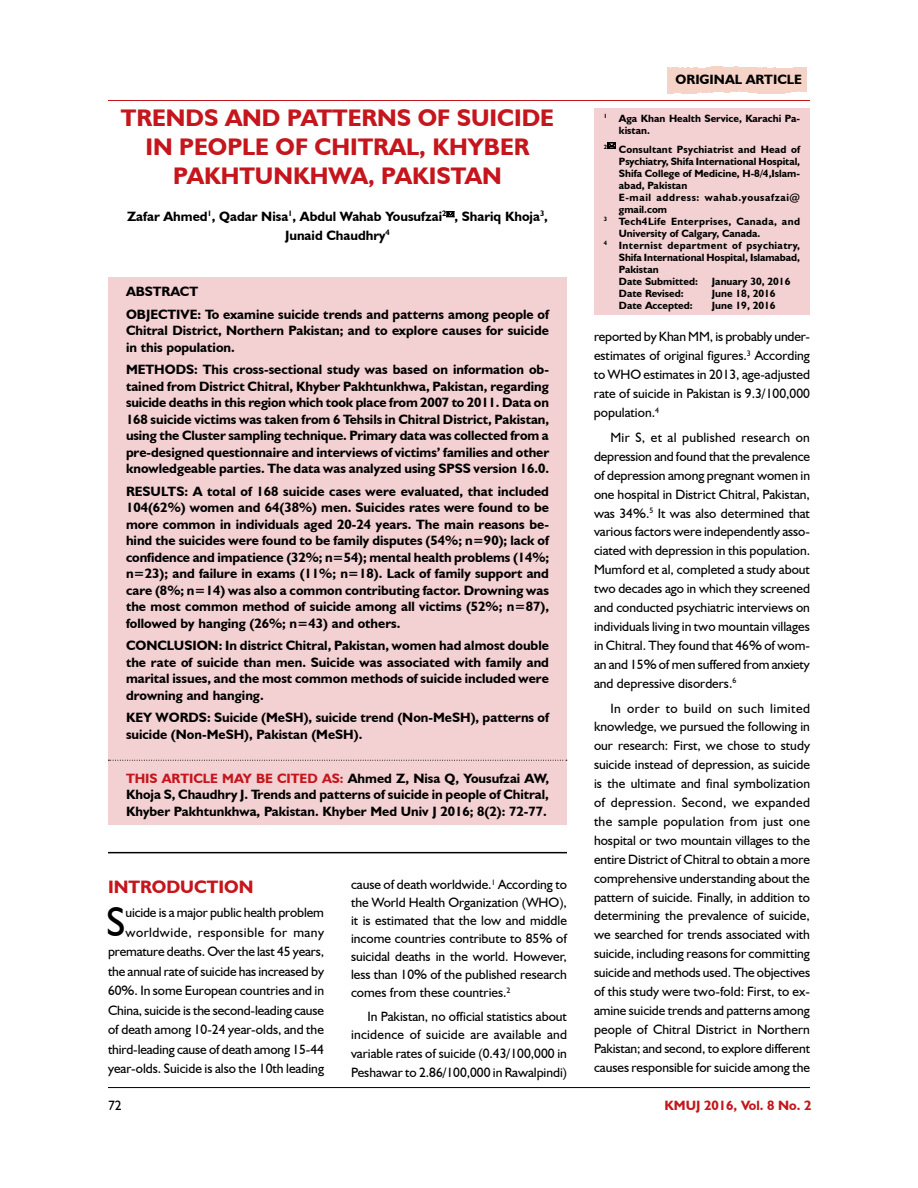
<style>
.page{position:relative;width:918px;height:1188px;background:#fff}
.page>*{position:absolute;margin:0;border:0;box-sizing:border-box;transform-origin:0 0}
.t1{font:41.1px "Humanist 521 BT";color:#000}
.t2{font:700 24px/28.8px "Humanist 521 BT";color:#c4161c;text-align:center}
.t3{font:700 18px "Humanist 521 BT";color:#c4161c}
.t4{font:13.5px/18.9px "Humanist 521 BT";color:#000;text-align:justify}
.t5{font:700 13.5px/16.5px "Humanist 521 BT";color:#000;text-align:justify}
.t6{font:700 13.5px "Humanist 521 BT";color:#c4161c}
.t7{font:700 10.5px/12px "Humanist 521 BT";color:#000}
.t8{font:700 10.5px "Humanist 521 BT";letter-spacing:.035em;color:#000}
.t9{font:700 10.5px "Humanist 521 BT";letter-spacing:.02em;color:#000}
.t10{font:700 10.5px "Humanist 521 BT";letter-spacing:.055em;color:#000}
.s1{color:#c4161c}
</style>
<div class="page">
<hr style="left:108px;top:1087px;width:702px;height:1px;background:#000">
<hr style="left:108px;top:100px;width:702px;height:1px;background:#c4161c">
<svg style="left:667px;top:92px;width:46px;height:2px"></svg>
<svg style="left:667px;top:66px;width:140px;height:3px"></svg>
<div style="left:594px;top:108px;width:216px;height:207px;background:#f3d0d2"></div>
<div style="left:108px;top:277px;width:459px;height:548px;background:#f3d0d2"></div>
<svg style="left:108px;top:760px;width:459px;height:1px"></svg>
<hr style="left:108px;top:852px;width:459px;height:1px;background:#000">
<svg style="left:446px;top:211px;width:8px;height:6px"></svg>
<svg style="left:607px;top:142px;width:10px;height:7px"></svg>
<h2 class="t2" style="left:121px;top:103px;width:435px">TRENDS AND PATTERNS OF SUICIDE<br>IN PEOPLE OF CHITRAL, KHYBER<br>PAKHTUNKHWA, PAKISTAN</h2>
<p class="t5" style="left:127px;top:206px;width:422px;line-height:18.9px;text-align:center">Zafar Ahmed<sup>1</sup>, Qadar Nisa<sup>1</sup>, Abdul Wahab Yousufzai<sup>2</sup> , Shariq Khoja<sup>3</sup>,<br>Junaid Chaudhry<sup>4</sup></p>
<p class="t5" style="left:126px;top:280px;width:424px;line-height:22.5px">ABSTRACT<br>OBJECTIVE: To examine suicide trends and patterns among people of</p>
<p class="t5" style="left:126px;top:322px;width:424px">Chitral District, Northern Pakistan; and to explore causes for suicide in this population.</p>
<p class="t5" style="left:126px;top:361px;width:425px">METHODS: This cross-sectional study was based on information ob&shy;tained from District Chitral, Khyber Pakhtunkhwa, Pakistan, regarding suicide deaths in this region which took place from 2007 to 2011. Data on 168 suicide victims was taken from 6 Tehsils in Chitral District, Pakistan, using the Cluster sampling technique. Primary data was collected from a pre-designed questionnaire and interviews of victims’ families and other knowledgeable parties. The data was analyzed using SPSS version 16.0.</p>
<p class="t5" style="left:126px;top:483px;width:425px">RESULTS: A total of 168 suicide cases were evaluated, that included 104(62%) women and 64(38%) men. Suicides rates were found to be more common in individuals aged 20-24 years. The main reasons be&shy;hind the suicides were found to be family disputes (54%; n=90); lack of confidence and impatience (32%; n=54); mental health problems (14%; n=23); and failure in exams (11%; n=18). Lack of family support and care (8%; n=14) was also a common contributing factor. Drowning was the most common method of suicide among all victims (52%; n=87), followed by hanging (26%; n=43) and others.</p>
<p class="t5" style="left:126px;top:637px;width:425px">CONCLUSION: In district Chitral, Pakistan, women had almost double the rate of suicide than men. Suicide was associated with family and marital issues, and the most common methods of suicide included were drowning and hanging.</p>
<p class="t5" style="left:126px;top:709px;width:425px">KEY WORDS: Suicide (MeSH), suicide trend (Non-MeSH), patterns of suicide (Non-MeSH), Pakistan (MeSH).</p>
<p class="t5" style="left:126px;top:770px;width:425px"><span class="s1">THIS ARTICLE MAY BE CITED AS:</span> Ahmed Z, Nisa Q, Yousufzai AW, Khoja S, Chaudhry J. Trends and patterns of suicide in people of Chitral, Khyber Pakhtunkhwa, Pakistan. Khyber Med Univ J 2016; 8(2): 72-77.</p>
<h3 class="t3" style="left:108px;top:875px;width:147px">INTRODUCTION</h3>
<h1 class="t1" style="left:106px;top:897px;width:20px">S</h1>
<p class="t4" style="left:108px;top:903px;width:218px;line-height:19.5px;text-align:right">uicide is a major public health problem worldwide, responsible for many premature deaths. Over the last 45 years, the annual rate of suicide has increased by 60%. In some European countries and in China, suicide is the second-leading cause of death among 10-24 year-olds, and the third-leading cause of death among 15-44 year-olds. Suicide is also the 10th leading</p>
<p class="t4" style="left:351px;top:875px;width:218px;line-height:18px">cause of death worldwide.<sup>1</sup> According to the World Health Organization (WHO), it is estimated that the low and middle income countries contribute to 85% of suicidal deaths in the world. However, less than 10% of the published research comes from these countries.<sup>2</sup></p>
<p class="t4" style="left:351px;top:1007px;width:218px;text-indent:16px">In Pakistan, no official statistics about incidence of suicide are available and variable rates of suicide (0.43/100,000 in Peshawar to 2.86/100,000 in Rawalpindi)</p>
<p class="t5" style="left:676px;top:71px;width:128px">ORIGINAL ARTICLE</p>
<p class="t7" style="left:619px;top:112px;width:183px;text-indent:-15px"><sup>1</sup> Aga Khan Health Service, Karachi Pa&shy;kistan.</p>
<p class="t9" style="left:604px;top:143px;width:198px"><sup>2</sup> Consultant Psychiatrist and Head of</p>
<p class="t7" style="left:619px;top:155px;width:183px">Psychiatry, Shifa International Hospital,</p>
<p class="t7" style="left:619px;top:167px;width:183px">Shifa College of Medicine, H-8/4,Islam-</p>
<p class="t7" style="left:619px;top:179px;width:70px">abad, Pakistan</p>
<p class="t10" style="left:619px;top:191px;width:183px">E-mail address: wahab.yousafzai@</p>
<p class="t7" style="left:619px;top:203px;width:50px">gmail.com</p>
<p class="t8" style="left:604px;top:215px;width:198px"><sup>3</sup> Tech4Life Enterprises, Canada, and</p>
<p class="t7" style="left:619px;top:227px;width:143px">University of Calgary, Canada.</p>
<p class="t8" style="left:604px;top:239px;width:198px"><sup>4</sup> Internist department of psychiatry,</p>
<p class="t7" style="left:619px;top:251px;width:183px">Shifa International Hospital, Islamabad,</p>
<p class="t7" style="left:619px;top:263px;width:41px">Pakistan</p>
<p class="t7" style="left:619px;top:275px;width:80px">Date Submitted:</p>
<p class="t7" style="left:712px;top:275px;width:80px">January 30, 2016</p>
<p class="t7" style="left:619px;top:287px;width:66px">Date Revised:</p>
<p class="t7" style="left:712px;top:287px;width:65px">June 18, 2016</p>
<p class="t7" style="left:619px;top:299px;width:75px">Date Accepted:</p>
<p class="t7" style="left:712px;top:299px;width:65px">June 19, 2016</p>
<p class="t4" style="left:594px;top:327px;width:218px">reported by Khan MM, is probably under&shy;estimates of original figures.<sup>3</sup> According to WHO estimates in 2013, age-adjusted rate of suicide in Pakistan is 9.3/100,000 population.<sup>4</sup></p>
<p class="t4" style="left:594px;top:428px;width:218px;text-indent:16px">Mir S, et al published research on depression and found that the prevalence of depression among pregnant women in one hospital in District Chitral, Pakistan, was 34%.<sup>5</sup> It was also determined that various factors were independently asso&shy;ciated with depression in this population.<br>Mumford et al, completed a study about two decades ago in which they screened and conducted psychiatric interviews on individuals living in two mountain villages in Chitral. They found that 46% of wom&shy;an and 15% of men suffered from anxiety and depressive disorders.<sup>6</sup></p>
<p class="t4" style="left:594px;top:698px;width:218px;text-indent:16px">In order to build on such limited knowledge, we pursued the following in our research: First, we chose to study suicide instead of depression, as suicide is the ultimate and final symbolization of depression. Second, we expanded the sample population from just one hospital or two mountain villages to the entire District of Chitral to obtain a more comprehensive understanding about the pattern of suicide. Finally, in addition to determining the prevalence of suicide, we searched for trends associated with suicide, including reasons for committing suicide and methods used. The objectives of this study were two-fold: First, to ex&shy;amine suicide trends and patterns among people of Chitral District in Northern Pakistan; and second, to explore different causes responsible for suicide among the</p>
<p class="t4" style="left:108px;top:1095px;width:15px">72</p>
<p class="t6" style="left:665px;top:1097px;width:148px">KMUJ 2016, Vol. 8 No. 2</p>
</div>
